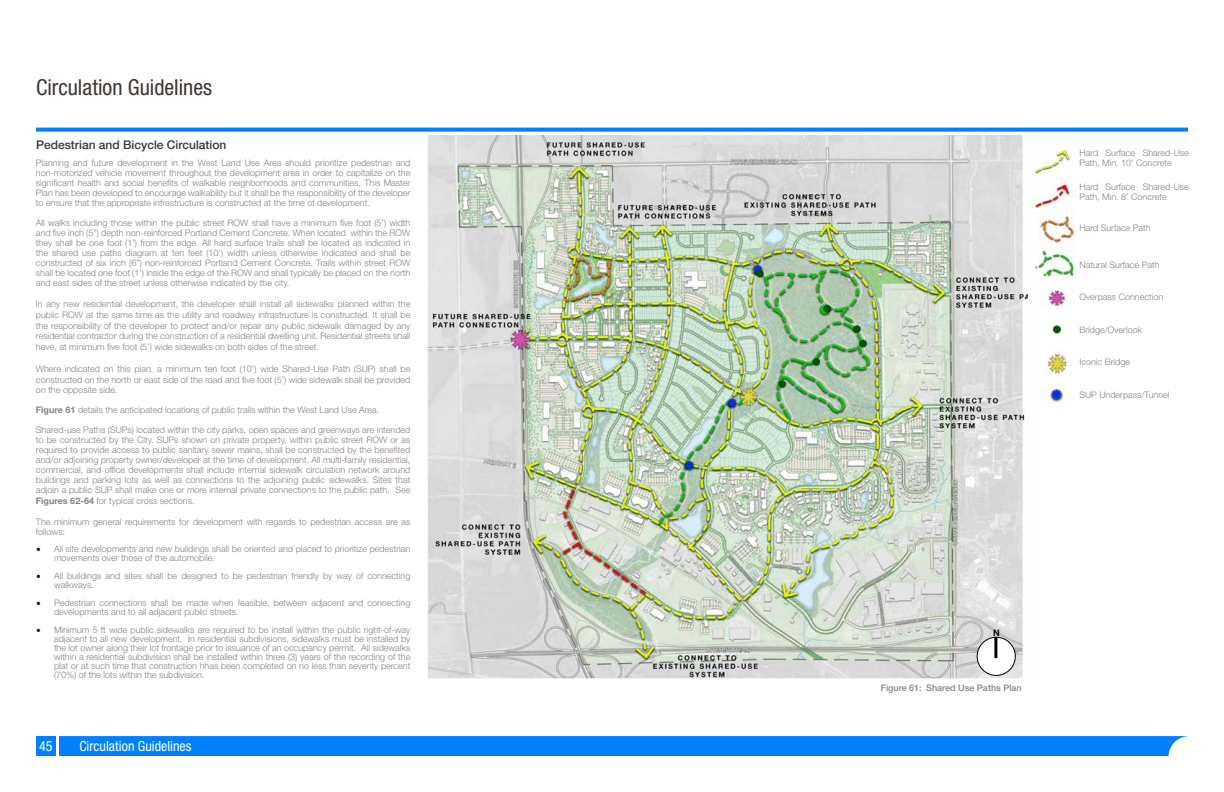
<style>
.page{position:relative;width:1224px;height:792px;background:#fff}
.page>*{position:absolute;margin:0;border:0;box-sizing:border-box;transform-origin:0 0}
.t1{font:condensed 22px "Helvetica Neue LT Std";color:#3c3633}
.t2{font:condensed 14px "Helvetica Neue LT Std";color:#fffffe}
.t3{font:condensed 14px "Helvetica Neue LT Std";color:#fff}
.t4{font:500 12px "Helvetica Neue LT Std";color:#3c3633}
.t5{font:300 9px/10px "Helvetica Neue LT Std";color:#88817e}
.t6{font:500 9px "Helvetica Neue LT Std";color:#88817e}
.t7{font:700 9px "Helvetica Neue LT Std";color:#000}
.s1{font-weight:700}
.s2{font-family:"Minion Pro";font-weight:400;font-size:12px;color:#000}
</style>
<div class="page">
<div style="left:59px;top:736px;width:1129px;height:20px;background:#0080ff;border:1px solid #0080ff"></div>
<svg style="left:1168px;top:736px;width:20px;height:20px"></svg>
<div style="left:36px;top:736px;width:20px;height:20px;background:#0080ff"></div>
<img style="left:427px;top:135px;width:602px;height:544px">
<svg style="left:36px;top:128px;width:1152px;height:4px;background:#198cff"></svg>
<img style="left:1029px;top:149px;width:45px;height:158px">
<img style="left:1052px;top:325px;width:9px;height:9px">
<div style="left:977px;top:637px;width:38px;height:38px;background:#fff;border-radius:50%"></div>
<div style="left:977px;top:637px;width:39px;height:39px;border:1px solid #000;border-radius:50%"></div>
<hr style="left:994px;top:637px;width:3px;height:21px;background:#000">
<img style="left:1045px;top:352px;width:22px;height:22px">
<img style="left:1050px;top:388px;width:14px;height:15px">
<h1 class="t1" style="left:36px;top:74px;width:178px">Circulation Guidelines</h1>
<h3 class="t4" style="left:36px;top:138px;width:192px">Pedestrian and Bicycle Circulation</h3>
<p class="t5" style="left:36px;top:158px;width:376px;text-align:justify">Planning and future development in the West Land Use Area should prioritize pedestrian and non-motorized vehicle movement throughout the development area in order to capitalize on the significant health and social benefits of walkable neighborhoods and communities. This Master Plan has been developed to encourage walkability but it shall be the responsibility of the developer to ensure that the appropriate infrastructure is constructed at the time of development.</p>
<p class="t5" style="left:36px;top:218px;width:376px;text-align:justify">All walks including those within the public street ROW shall have a minimum five foot (5’) width and five inch (5”) depth non-reinforced Portland Cement Concrete. When located within the ROW they shall be one foot (1’) from the edge. All hard surface trails shall be located as indicated in the shared use paths diagram at ten feet (10’) width unless otherwise indicated and shall be constructed of six inch (6”) non-reinforced Portland Cement Concrete. Trails within street ROW shall be located one foot (1’) inside the edge of the ROW and shall typically be placed on the north and east sides of the street unless otherwise indicated by the city.</p>
<p class="t5" style="left:36px;top:298px;width:376px;line-height:10.8px;text-align:justify">In any new residential development, the developer shall install all sidewalks planned within the public ROW at the same time as the utility and roadway infrastructure is constructed. It shall be the responsibility of the developer to protect and/or repair any public sidewalk damaged by any residential contractor during the construction of a residential dwelling unit. Residential streets shall have, at minimum five foot (5’) wide sidewalks on both sides of the street.</p>
<p class="t5" style="left:36px;top:363px;width:376px;line-height:10.8px;text-align:justify">Where indicated on this plan, a minimum ten foot (10’) wide Shared-Use Path (SUP) shall be constructed on the north or east side of the road and five foot (5’) wide sidewalk shall be provided on the opposite side.</p>
<p class="t5" style="left:36px;top:405px;width:345px"><span class="s1">Figure 61</span> details the anticipated locations of public trails within the West Land Use Area.</p>
<p class="t5" style="left:36px;top:425px;width:376px;text-align:justify">Shared-use Paths (SUPs) located within the city parks, open spaces and greenways are intended to be constructed by the City. SUPs shown on private property, within public street ROW or as required to provide access to public sanitary sewer mains, shall be constructed by the benefited and/or adjoining property owner/developer at the time of development. All multi-family residential, commercial, and office developments shall include internal sidewalk circulation network around buildings and parking lots as well as connections to the adjoining public sidewalks. Sites that adjoin a public SUP shall make one or more internal private connections to the public path. See <span class="s1">Figures 62-64</span> for typical cross sections.</p>
<p class="t5" style="left:36px;top:517px;width:376px">The minimum general requirements for development with regards to pedestrian access are as follows:</p>
<p class="t5" style="left:54px;top:544px;width:358px;line-height:9px;text-indent:-18px"><span class="s2">•</span> All site developments and new buildings shall be oriented and placed to prioritize pedestrian movements over those of the automobile.</p>
<p class="t5" style="left:54px;top:571px;width:358px;line-height:9px;text-indent:-18px"><span class="s2">•</span> All buildings and sites shall be designed to be pedestrian friendly by way of connecting walkways.</p>
<p class="t5" style="left:54px;top:598px;width:358px;line-height:9px;text-indent:-18px"><span class="s2">•</span> Pedestrian connections shall be made when feasible, between adjacent and connecting developments and to all adjacent public streets.</p>
<p class="t5" style="left:54px;top:625px;width:358px;line-height:9px;text-align:justify;text-indent:-18px"><span class="s2">•</span> Minimum 5 ft wide public sidewalks are required to be install within the public right-of-way adjacent to all new development. In residential subdivisions, sidewalks must be installed by the lot owner along their lot frontage prior to issuance of an occupancy permit. All sidewalks within a residential subdivision shall be installed within three (3) years of the recording of the plat or at such time that construction hhas been completed on no less than seventy percent (70%) of the lots within the subdivision.</p>
<h2 class="t3" style="left:39px;top:738px;width:15px">45</h2>
<h2 class="t2" style="left:79px;top:738px;width:114px">Circulation Guidelines</h2>
<p class="t5" style="left:1079px;top:148px;width:111px">Hard Surface Shared-Use<br>Path, Min. 10’ Concrete</p>
<p class="t5" style="left:1079px;top:182px;width:111px">Hard Surface Shared-Use<br>Path, Min. 8’ Concrete</p>
<p class="t5" style="left:1079px;top:223px;width:73px">Hard Surface Path</p>
<p class="t5" style="left:1079px;top:260px;width:82px">Natural Surface Path</p>
<p class="t5" style="left:1079px;top:292px;width:85px">Overpass Connection</p>
<p class="t5" style="left:1079px;top:324px;width:64px">Bridge/Overlook</p>
<p class="t5" style="left:1079px;top:357px;width:52px">Iconic Bridge</p>
<p class="t5" style="left:1079px;top:389px;width:92px">SUP Underpass/Tunnel</p>
<p class="t7" style="left:993px;top:627px;width:8px">N</p>
<p class="t6" style="left:881px;top:682px;width:142px">Figure 61: Shared Use Paths Plan</p>
</div>
